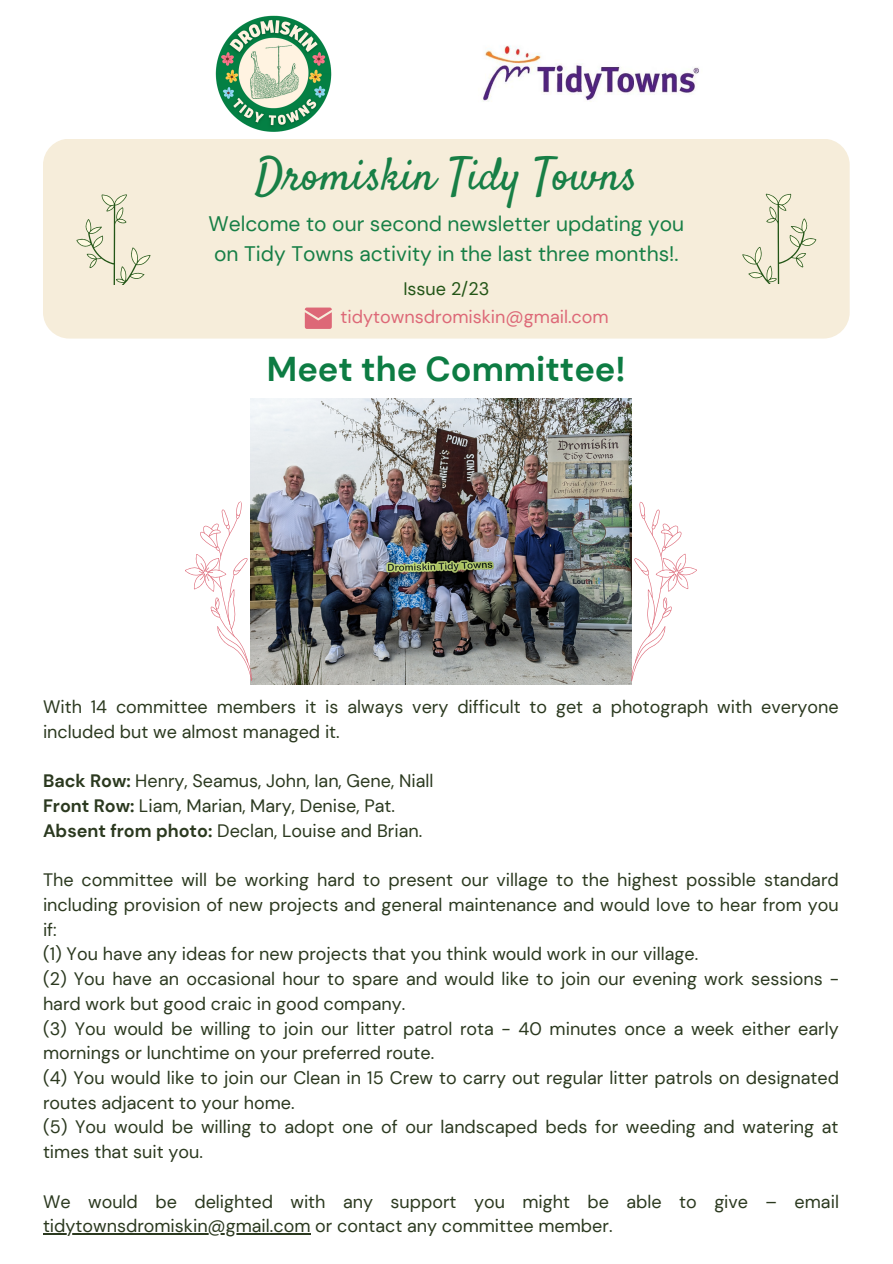
<style>
.page{position:relative;width:893px;height:1264px;background:#fff}
.page>*{position:absolute;margin:0;border:0;box-sizing:border-box;transform-origin:0 0}
.t1{font:45.6px "Satisfy";color:#177f46}
.t2{font:700 34.35px "DM Sans";color:#0d7c43}
.t3{font:21px/29.2px "DM Sans";color:#177f46}
.t4{font:18px/24.8px "DM Sans";color:#2b391f}
.t5{font:18px "DM Sans";color:#dd6877}
.t6{font:18px "DM Sans";color:#235517}
.s1{font-weight:700}
</style>
<div class="page">
<div style="left:43px;top:139px;width:806px;height:199px;background:#f6edda;border-radius:26px"></div>
<svg style="left:76px;top:194px;width:74px;height:90px"></svg>
<svg style="left:742px;top:194px;width:74px;height:89px"></svg>
<img style="left:482px;top:45px;width:217px;height:57px">
<img style="left:215px;top:15px;width:117px;height:117px">
<svg style="left:305px;top:307px;width:27px;height:22px"></svg>
<img style="left:250px;top:398px;width:381px;height:286px">
<svg style="left:185px;top:501px;width:70px;height:184px"></svg>
<hr style="left:43px;top:1233px;width:267px;height:1px;background:#2b391f">
<svg style="left:628px;top:501px;width:69px;height:184px"></svg>
<p class="t1" style="left:255px;top:146px;width:384px">Dromiskin Tidy Towns</p>
<p class="t3" style="left:208px;top:209px;width:477px">Welcome to our second newsletter updating you on Tidy Towns activity in the last three months!.</p>
<p class="t6" style="left:403px;top:277px;width:87px">Issue 2/23</p>
<p class="t5" style="left:340px;top:305px;width:270px">tidytownsdromiskin@gmail.com</p>
<p class="t2" style="left:267px;top:347px;width:360px">Meet the Committee!</p>
<p class="t4" style="left:43px;top:694px;width:797px">With 14 committee members it is always very difficult to get a photograph with everyone included but we almost managed it.</p>
<p class="t4" style="left:43px;top:768px;width:392px"><span class="s1">Back Row:</span> Henry, Seamus, John, Ian, Gene, Niall</p>
<p class="t4" style="left:43px;top:793px;width:353px"><span class="s1">Front Row:</span> Liam, Marian, Mary, Denise, Pat.</p>
<p class="t4" style="left:43px;top:818px;width:380px"><span class="s1">Absent from photo:</span> Declan, Louise and Brian.</p>
<p class="t4" style="left:43px;top:867px;width:797px;text-align:justify">The committee will be working hard to present our village to the highest possible standard including provision of new projects and general maintenance and would love to hear from you if:</p>
<p class="t4" style="left:43px;top:941px;width:656px">(1) You have any ideas for new projects that you think would work in our village.</p>
<p class="t4" style="left:43px;top:966px;width:797px">(2) You have an occasional hour to spare and would like to join our evening work sessions - hard work but good craic in good company.</p>
<p class="t4" style="left:43px;top:1015px;width:797px">(3) You would be willing to join our litter patrol rota - 40 minutes once a week either early mornings or lunchtime on your preferred route.</p>
<p class="t4" style="left:43px;top:1065px;width:797px">(4) You would like to join our Clean in 15 Crew to carry out regular litter patrols on designated routes adjacent to your home.</p>
<p class="t4" style="left:43px;top:1114px;width:797px">(5) You would be willing to adopt one of our landscaped beds for weeding and watering at times that suit you.</p>
<p class="t4" style="left:43px;top:1189px;width:797px">We would be delighted with any support you might be able to give – email tidytownsdromiskin@gmail.com or contact any committee member.</p>
</div>
